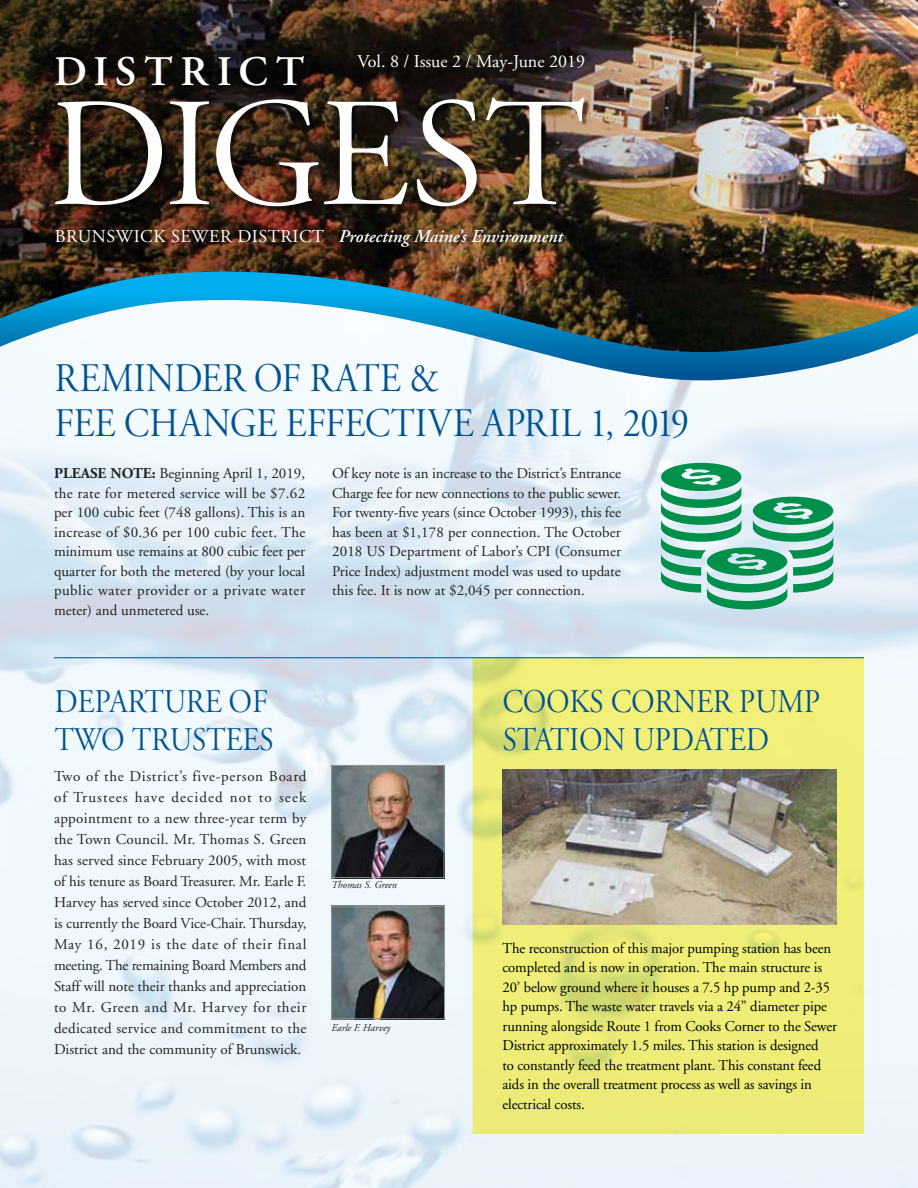
<style>
.page{position:relative;width:918px;height:1188px;background:#fff}
.page>*{position:absolute;margin:0;border:0;box-sizing:border-box;transform-origin:0 0}
.t1{font:154.5px "Adobe Garamond Titling";letter-spacing:-.02em;color:#fff}
.t2{font:600 42px "Adobe Garamond";letter-spacing:.18em;color:#fff}
.t3{font:40.5px/45px "Adobe Garamond Titling";letter-spacing:-.005em;color:#005291;scale:.9 1}
.t4{font:33px/37.5px "Adobe Garamond Titling";letter-spacing:-.01em;color:#005291;scale:.9 1}
.t5{font:italic 600 18px "Adobe Garamond";color:#fff}
.t6{font:18px "Adobe Garamond";color:#fff}
.t7{font:15px/19.5px "Adobe Garamond";color:#222;text-align:justify}
.t8{font:15px/19.5px "Adobe Garamond";letter-spacing:-.01em;color:#000}
.t9{font:italic 10.5px "Adobe Garamond";color:#222}
.s1{font-weight:400;font-style:normal}
.s2{font-weight:700}
</style>
<div class="page">
<img style="left:0;top:386px;width:918px;height:802px">
<img style="left:0;top:0;width:918px;height:272px">
<div style="left:55px;top:55px;width:251px;height:33px;background:#000;opacity:.5"></div>
<div style="left:57px;top:99px;width:533px;height:112px;background:#000;opacity:.5"></div>
<img style="left:0;top:272px;width:918px;height:114px">
<svg style="left:473px;top:658px;width:391px;height:476px;background:#ebeb77"></svg>
<img style="left:333px;top:767px;width:109px;height:109px">
<div style="left:331px;top:765px;width:113px;height:113px;border:1px solid #939598"></div>
<hr style="left:54px;top:657px;width:810px;height:1px;background:#005291">
<img style="left:502px;top:770px;width:335px;height:155px">
<svg style="left:661px;top:463px;width:172px;height:146px;background:#83c6af"></svg>
<img style="left:333px;top:908px;width:110px;height:109px">
<div style="left:331px;top:906px;width:114px;height:113px;border:1px solid #939598"></div>
<p class="t6" style="left:357px;top:52px;width:229px">Vol. 8 / Issue 2 / May-June 2019</p>
<p class="t2" style="left:54px;top:48px;width:252px">DISTRICT</p>
<p class="t1" style="left:48px;top:67px;width:540px">DIGEST</p>
<p class="t5" style="left:55px;top:226px;width:510px"><span class="s1">BRUNSWICK SEWER DISTRICT</span> Protecting Maine’s Environment</p>
<p class="t3" style="left:54px;top:355px;width:707px">REMINDER OF RATE &amp;<br>FEE CHANGE EFFECTIVE APRIL 1, 2019</p>
<p class="t7" style="left:54px;top:464px;width:253px"><span class="s2">PLEASE NOTE:</span> Beginning April 1, 2019, the rate for metered service will be $7.62 per 100 cubic feet (748 gallons). This is an increase of $0.36 per 100 cubic feet. The minimum use remains at 800 cubic feet per quarter for both the metered (by your local public water provider or a private water meter) and unmetered use.</p>
<p class="t7" style="left:332px;top:464px;width:290px">Of key note is an increase to the District’s Entrance Charge fee for new connections to the public sewer.<br>For twenty-five years (since October 1993), this fee has been at $1,178 per connection. The October 2018 US Department of Labor’s CPI (Consumer Price Index) adjustment model was used to update this fee. It is now at $2,045 per connection.</p>
<p class="t4" style="left:54px;top:683px;width:246px">DEPARTURE OF<br>TWO TRUSTEES</p>
<p class="t7" style="left:54px;top:766px;width:254px;line-height:21px">Two of the District’s five-person Board of Trustees have decided not to seek appointment to a new three-year term by the Town Council. Mr. Thomas S. Green has served since February 2005, with most of his tenure as Board Treasurer. Mr. Earle F.<br>Harvey has served since October 2012, and is currently the Board Vice-Chair. Thursday, May 16, 2019 is the date of their final meeting. The remaining Board Members and Staff will note their thanks and appreciation to Mr. Green and Mr. Harvey for their dedicated service and commitment to the District and the community of Brunswick.</p>
<p class="t9" style="left:331px;top:879px;width:67px">Thomas S. Green</p>
<p class="t9" style="left:331px;top:1022px;width:61px">Earle F. Harvey</p>
<p class="t4" style="left:502px;top:683px;width:355px">COOKS CORNER PUMP<br>STATION UPDATED</p>
<p class="t8" style="left:502px;top:939px;width:336px">The reconstruction of this major pumping station has been completed and is now in operation. The main structure is 20’ below ground where it houses a 7.5 hp pump and 2-35 hp pumps. The waste water travels via a 24” diameter pipe running alongside Route 1 from Cooks Corner to the Sewer District approximately 1.5 miles. This station is designed<br>to constantly feed the treatment plant. This constant feed aids in the overall treatment process as well as savings in electrical costs.</p>
</div>
